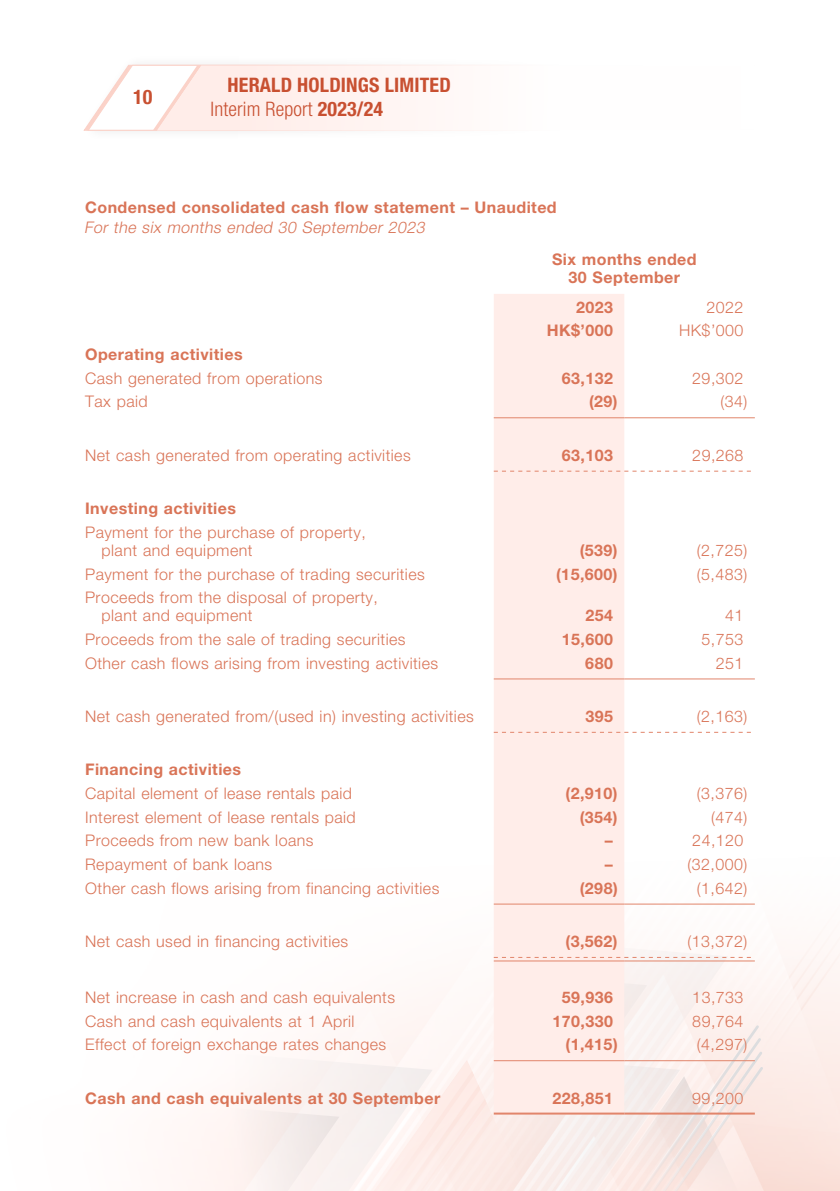
<style>
.page{position:relative;width:840px;height:1191px;background:#fff}
.page>*{position:absolute;margin:0;border:0;box-sizing:border-box;transform-origin:0 0}
.t1{font:700 condensed 20px/24px "Helvetica Neue LT Std";letter-spacing:.01em;color:#c85031}
.t2{font:300 16px/18px "Helvetica Neue LT Std";letter-spacing:.03em;color:#d97457}
.t3{font:700 16px/18px "Helvetica Neue LT Std";letter-spacing:.03em;color:#d97457;text-align:center}
.t4{font:italic 300 16px "Helvetica Neue LT Std";color:#d97457}
.s1{font-weight:300}
</style>
<div class="page">
<svg style="left:200px;top:1041px;width:138px;height:19px"></svg>
<svg style="left:387px;top:928px;width:340px;height:263px;fill:#fdf6f5"></svg>
<svg style="left:392px;top:964px;width:255px;height:210px;fill:#fef6f5"></svg>
<svg style="left:95px;top:1060px;width:402px;height:131px"></svg>
<svg style="left:581px;top:1024px;width:183px;height:167px"></svg>
<svg style="left:83px;top:65px;width:387px;height:66px"></svg>
<div style="left:493px;top:294px;width:131px;height:818px;background:#ffede9"></div>
<hr style="left:493px;top:417px;width:131px;height:1px;background:#e1856b">
<hr style="left:624px;top:417px;width:130px;height:1px;background:#e1856b">
<svg style="left:493px;top:470px;width:257px;height:1px"></svg>
<hr style="left:493px;top:678px;width:131px;height:1px;background:#e1856b">
<hr style="left:624px;top:678px;width:130px;height:1px;background:#e1856b">
<svg style="left:493px;top:732px;width:257px;height:1px"></svg>
<hr style="left:493px;top:903px;width:131px;height:1px;background:#e1856b">
<hr style="left:624px;top:903px;width:130px;height:1px;background:#e1856b">
<hr style="left:493px;top:960px;width:131px;height:1px;background:#e1856b">
<svg style="left:493px;top:957px;width:257px;height:1px"></svg>
<hr style="left:624px;top:960px;width:130px;height:1px;background:#e1856b">
<hr style="left:493px;top:1060px;width:131px;height:1px;background:#e1856b">
<hr style="left:624px;top:1060px;width:130px;height:1px;background:#e1856b">
<hr style="left:493px;top:1112px;width:131px;height:2px;background:#e1856b">
<hr style="left:624px;top:1112px;width:130px;height:2px;background:#e1856b">
<p class="t1" style="left:133px;top:85px;width:21px">10</p>
<p class="t1" style="left:210px;top:73px;width:242px;text-indent:17px">HERALD HOLDINGS LIMITED<br><span class="s1">Interim Report</span> 2023/24</p>
<p class="t3" style="left:85px;top:198px;width:473px">Condensed consolidated cash flow statement – Unaudited</p>
<p class="t4" style="left:84px;top:217px;width:345px">For the six months ended 30 September 2023</p>
<p class="t3" style="left:551px;top:250px;width:146px">Six months ended<br>30 September</p>
<p class="t3" style="left:575px;top:298px;width:38px">2023</p>
<p class="t2" style="left:706px;top:298px;width:38px">2022</p>
<p class="t3" style="left:546px;top:321px;width:68px">HK$’000</p>
<p class="t2" style="left:678px;top:321px;width:66px">HK$’000</p>
<p class="t3" style="left:85px;top:345px;width:159px">Operating activities</p>
<p class="t2" style="left:85px;top:369px;width:239px">Cash generated from operations</p>
<p class="t3" style="left:561px;top:369px;width:53px">63,132</p>
<p class="t2" style="left:692px;top:369px;width:53px">29,302</p>
<p class="t2" style="left:85px;top:392px;width:64px">Tax paid</p>
<p class="t3" style="left:588px;top:392px;width:30px">(29)</p>
<p class="t2" style="left:720px;top:392px;width:28px">(34)</p>
<p class="t2" style="left:85px;top:446px;width:327px">Net cash generated from operating activities</p>
<p class="t3" style="left:561px;top:446px;width:53px">63,103</p>
<p class="t2" style="left:692px;top:446px;width:53px">29,268</p>
<p class="t3" style="left:85px;top:499px;width:152px">Investing activities</p>
<p class="t2" style="left:101px;top:523px;width:265px;text-indent:-16px">Payment for the purchase of property, plant and equipment</p>
<p class="t3" style="left:579px;top:541px;width:39px">(539)</p>
<p class="t2" style="left:696px;top:541px;width:52px">(2,725)</p>
<p class="t2" style="left:85px;top:564px;width:341px">Payment for the purchase of trading securities</p>
<p class="t3" style="left:556px;top:564px;width:63px">(15,600)</p>
<p class="t2" style="left:696px;top:564px;width:52px">(5,483)</p>
<p class="t2" style="left:101px;top:588px;width:278px;text-indent:-16px">Proceeds from the disposal of property, plant and equipment</p>
<p class="t3" style="left:585px;top:606px;width:29px">254</p>
<p class="t2" style="left:724px;top:606px;width:20px">41</p>
<p class="t2" style="left:85px;top:630px;width:322px">Proceeds from the sale of trading securities</p>
<p class="t3" style="left:561px;top:630px;width:53px">15,600</p>
<p class="t2" style="left:701px;top:630px;width:43px">5,753</p>
<p class="t2" style="left:85px;top:653px;width:354px">Other cash flows arising from investing activities</p>
<p class="t3" style="left:585px;top:653px;width:29px">680</p>
<p class="t2" style="left:715px;top:653px;width:29px">251</p>
<p class="t2" style="left:85px;top:707px;width:390px">Net cash generated from/(used in) investing activities</p>
<p class="t3" style="left:585px;top:707px;width:29px">395</p>
<p class="t2" style="left:696px;top:707px;width:52px">(2,163)</p>
<p class="t3" style="left:85px;top:760px;width:157px">Financing activities</p>
<p class="t2" style="left:85px;top:784px;width:268px">Capital element of lease rentals paid</p>
<p class="t3" style="left:565px;top:784px;width:54px">(2,910)</p>
<p class="t2" style="left:696px;top:784px;width:52px">(3,376)</p>
<p class="t2" style="left:85px;top:807px;width:272px">Interest element of lease rentals paid</p>
<p class="t3" style="left:579px;top:807px;width:39px">(354)</p>
<p class="t2" style="left:710px;top:807px;width:38px">(474)</p>
<p class="t2" style="left:85px;top:831px;width:230px">Proceeds from new bank loans</p>
<p class="t3" style="left:604px;top:831px;width:9px">–</p>
<p class="t2" style="left:692px;top:831px;width:53px">24,120</p>
<p class="t2" style="left:85px;top:855px;width:188px">Repayment of bank loans</p>
<p class="t3" style="left:604px;top:855px;width:9px">–</p>
<p class="t2" style="left:687px;top:855px;width:61px">(32,000)</p>
<p class="t2" style="left:85px;top:878px;width:355px">Other cash flows arising from financing activities</p>
<p class="t3" style="left:579px;top:878px;width:39px">(298)</p>
<p class="t2" style="left:696px;top:878px;width:52px">(1,642)</p>
<p class="t2" style="left:85px;top:932px;width:264px">Net cash used in financing activities</p>
<p class="t3" style="left:565px;top:932px;width:54px">(3,562)</p>
<p class="t2" style="left:687px;top:932px;width:61px">(13,372)</p>
<p class="t2" style="left:85px;top:988px;width:311px">Net increase in cash and cash equivalents</p>
<p class="t3" style="left:561px;top:988px;width:53px">59,936</p>
<p class="t2" style="left:692px;top:988px;width:53px">13,733</p>
<p class="t2" style="left:85px;top:1011px;width:271px">Cash and cash equivalents at 1 April</p>
<p class="t3" style="left:552px;top:1011px;width:62px">170,330</p>
<p class="t2" style="left:692px;top:1011px;width:53px">89,764</p>
<p class="t2" style="left:85px;top:1035px;width:302px">Effect of foreign exchange rates changes</p>
<p class="t3" style="left:565px;top:1035px;width:54px">(1,415)</p>
<p class="t2" style="left:696px;top:1035px;width:52px">(4,297)</p>
<p class="t3" style="left:85px;top:1088px;width:356px">Cash and cash equivalents at 30 September</p>
<p class="t3" style="left:552px;top:1088px;width:62px">228,851</p>
<p class="t2" style="left:692px;top:1088px;width:53px">99,200</p>
</div>
